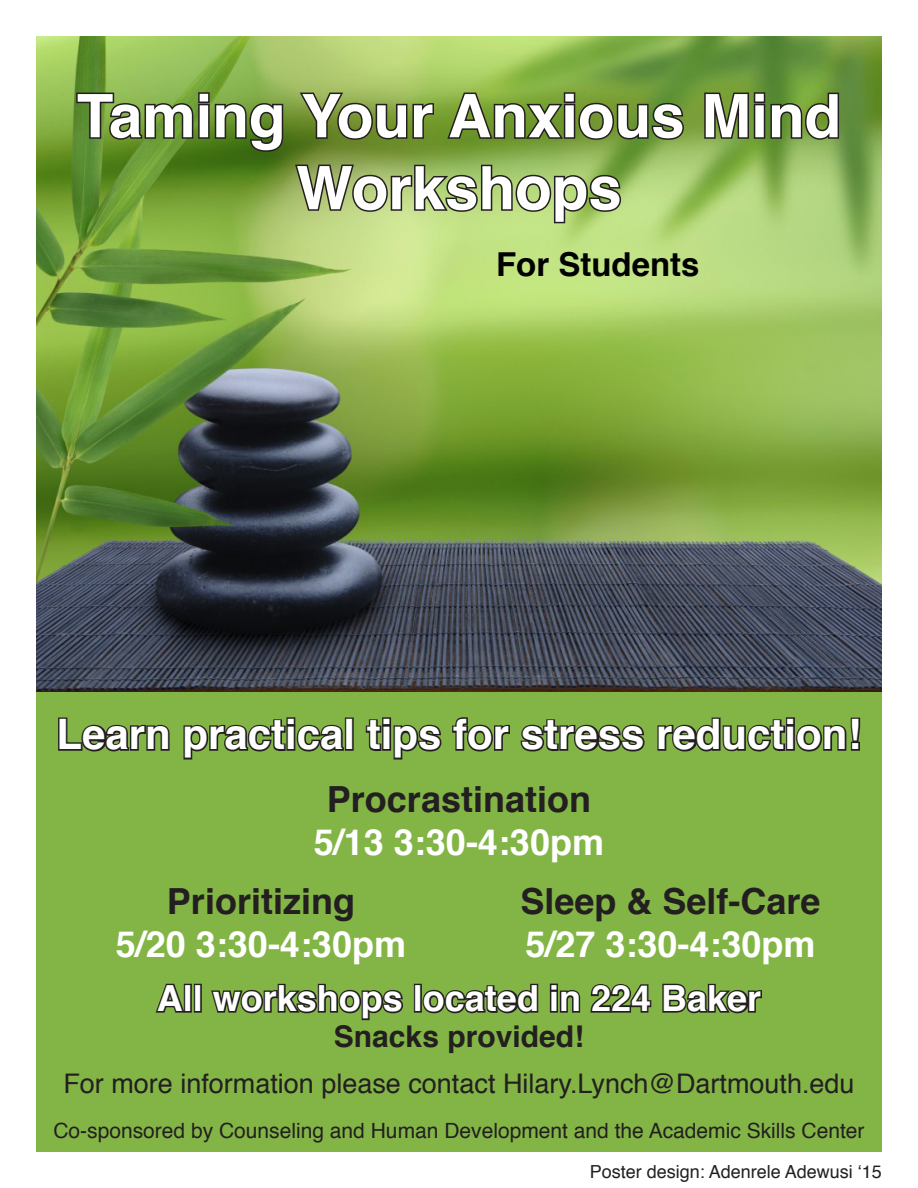
<style>
.page{position:relative;width:918px;height:1188px;background:#fff}
.page>*{position:absolute;margin:0;border:0;box-sizing:border-box;transform-origin:0 0}
.t1{font:700 60px "Helvetica";color:#fff}
.t2{font:700 42px "Helvetica";color:#fff}
.t3{font:700 36px "Helvetica";color:#fff}
.t4{font:700 36px "Helvetica";color:#231f20}
.t5{font:700 33px "Helvetica";color:#000}
.t6{font:700 30px "Helvetica";color:#231f20}
.t7{font:27px "Helvetica";color:#231f20}
.t8{font:21px "Helvetica";color:#231f20}
.t9{font:18px "Helvetica";color:#231f20}
</style>
<div class="page">
<img style="left:36px;top:36px;width:846px;height:657px">
<div style="left:36px;top:693px;width:846px;height:459px;background:#83b546"></div>
<svg style="left:75px;top:91px;width:210px;height:63px;background:#58792f"></svg>
<svg style="left:297px;top:91px;width:139px;height:50px;background:#667c34"></svg>
<svg style="left:446px;top:91px;width:239px;height:51px;background:#5c782e"></svg>
<svg style="left:703px;top:74px;width:138px;height:67px;background:#5b7b32"></svg>
<svg style="left:293px;top:159px;width:330px;height:66px;background:#8ea560"></svg>
<svg style="left:58px;top:717px;width:112px;height:35px"></svg>
<svg style="left:183px;top:717px;width:162px;height:43px"></svg>
<div style="left:345px;top:718px;width:9px;height:33px;border:3px solid #231f20"></div>
<svg style="left:365px;top:717px;width:77px;height:43px"></svg>
<svg style="left:452px;top:717px;width:58px;height:35px"></svg>
<svg style="left:520px;top:719px;width:125px;height:33px"></svg>
<svg style="left:657px;top:717px;width:204px;height:35px"></svg>
<svg style="left:155px;top:983px;width:32px;height:30px"></svg>
<div style="left:184px;top:984px;width:8px;height:29px;border:3px solid #231f20"></div>
<div style="left:194px;top:984px;width:8px;height:29px;border:3px solid #231f20"></div>
<svg style="left:211px;top:983px;width:192px;height:38px"></svg>
<div style="left:414px;top:984px;width:8px;height:29px;border:3px solid #231f20"></div>
<svg style="left:421px;top:983px;width:118px;height:31px"></svg>
<svg style="left:549px;top:983px;width:32px;height:30px"></svg>
<svg style="left:590px;top:984px;width:62px;height:29px"></svg>
<svg style="left:662px;top:983px;width:100px;height:31px"></svg>
<p class="t1" style="left:77px;top:68px;width:766px">Taming Your Anxious Mind</p>
<p class="t1" style="left:296px;top:140px;width:327px">Workshops</p>
<p class="t5" style="left:496px;top:237px;width:205px">For Students</p>
<p class="t2" style="left:56px;top:701px;width:807px">Learn practical tips for stress reduction!</p>
<p class="t4" style="left:327px;top:770px;width:266px">Procrastination</p>
<p class="t3" style="left:314px;top:813px;width:292px">5/13 3:30-4:30pm</p>
<p class="t4" style="left:167px;top:872px;width:190px">Prioritizing</p>
<p class="t3" style="left:116px;top:915px;width:292px">5/20 3:30-4:30pm</p>
<p class="t4" style="left:520px;top:872px;width:302px">Sleep &amp; Self-Care</p>
<p class="t3" style="left:525px;top:915px;width:292px">5/27 3:30-4:30pm</p>
<p class="t3" style="left:157px;top:969px;width:606px">All workshops located in 224 Baker</p>
<p class="t6" style="left:334px;top:1012px;width:252px">Snacks provided!</p>
<p class="t7" style="left:63px;top:1063px;width:793px">For more information please contact Hilary.Lynch@Dartmouth.edu</p>
<p class="t8" style="left:53px;top:1115px;width:813px">Co-sponsored by Counseling and Human Development and the Academic Skills Center</p>
<p class="t9" style="left:590px;top:1158px;width:294px">Poster design: Adenrele Adewusi ‘15</p>
</div>
